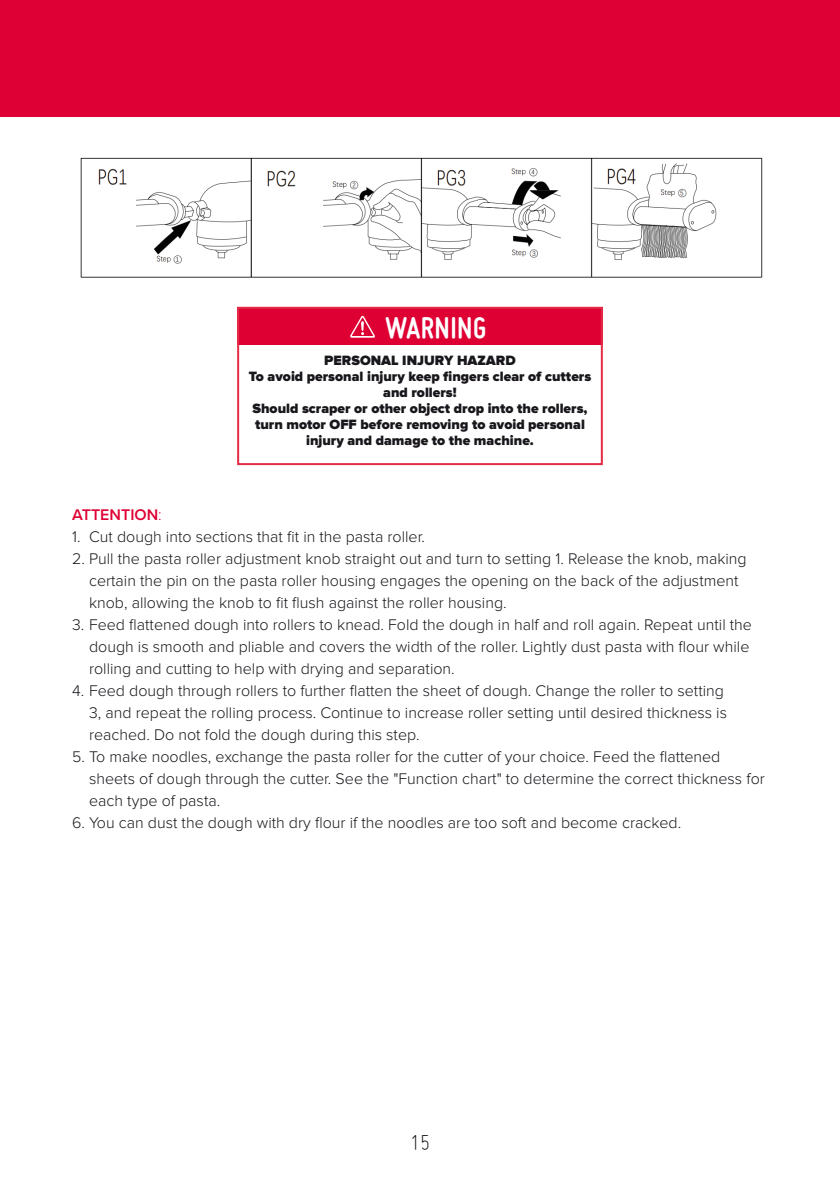
<style>
.page{position:relative;width:840px;height:1191px;background:#fff}
.page>*{position:absolute;margin:0;border:0;box-sizing:border-box;transform-origin:0 0}
.t1{font:700 32px "Miso";letter-spacing:.015em;color:#fff}
.t2{font:300 24px "Miso";color:#1a171c}
.t3{font:300 16px/22px "Proxima Nova";color:#1a171c}
.t4{font:600 16px "Proxima Nova";color:#de0033}
.t5{font:900 14px/16px "Proxima Nova";color:#1a171c;text-align:center}
.s1{font-weight:300}
</style>
<div class="page">
<div style="left:0;top:0;width:839px;height:116px;background:#de0034"></div>
<div style="left:237px;top:308px;width:365px;height:37px;background:#de0033"></div>
<svg style="left:350px;top:316px;width:25px;height:22px"></svg>
<div style="left:237px;top:307px;width:365px;height:158px;border:2px solid #e42c46"></div>
<img style="left:80px;top:157px;width:683px;height:121px">
<h1 class="t1" style="left:385px;top:310px;width:103px">WARNING</h1>
<p class="t5" style="left:248px;top:352px;width:344px">PERSONAL INJURY HAZARD<br>To avoid personal injury keep fingers clear of cutters and rollers!<br>Should scraper or other object drop into the rollers, turn motor OFF before removing to avoid personal injury and damage to the machine.</p>
<p class="t4" style="left:72px;top:502px;width:91px">ATTENTION<span class="s1">:</span></p>
<p class="t3" style="left:72px;top:526px;width:354px">1. Cut dough into sections that fit in the pasta roller.</p>
<p class="t3" style="left:89px;top:548px;width:658px;text-indent:-17px">2. Pull the pasta roller adjustment knob straight out and turn to setting 1. Release the knob, making certain the pin on the pasta roller housing engages the opening on the back of the adjustment knob, allowing the knob to fit flush against the roller housing.</p>
<p class="t3" style="left:89px;top:614px;width:664px;text-indent:-17px">3. Feed flattened dough into rollers to knead. Fold the dough in half and roll again. Repeat until the dough is smooth and pliable and covers the width of the roller. Lightly dust pasta with flour while rolling and cutting to help with drying and separation.</p>
<p class="t3" style="left:89px;top:680px;width:639px;text-indent:-17px">4. Feed dough through rollers to further flatten the sheet of dough. Change the roller to setting<br>3, and repeat the rolling process. Continue to increase roller setting until desired thickness is reached. Do not fold the dough during this step.</p>
<p class="t3" style="left:89px;top:746px;width:677px;text-indent:-17px">5. To make noodles, exchange the pasta roller for the cutter of your choice. Feed the flattened sheets of dough through the cutter. See the "Function chart" to determine the correct thickness for each type of pasta.</p>
<p class="t3" style="left:72px;top:812px;width:610px">6. You can dust the dough with dry flour if the noodles are too soft and become cracked.</p>
<h2 class="t2" style="left:410px;top:1129px;width:21px">15</h2>
</div>
